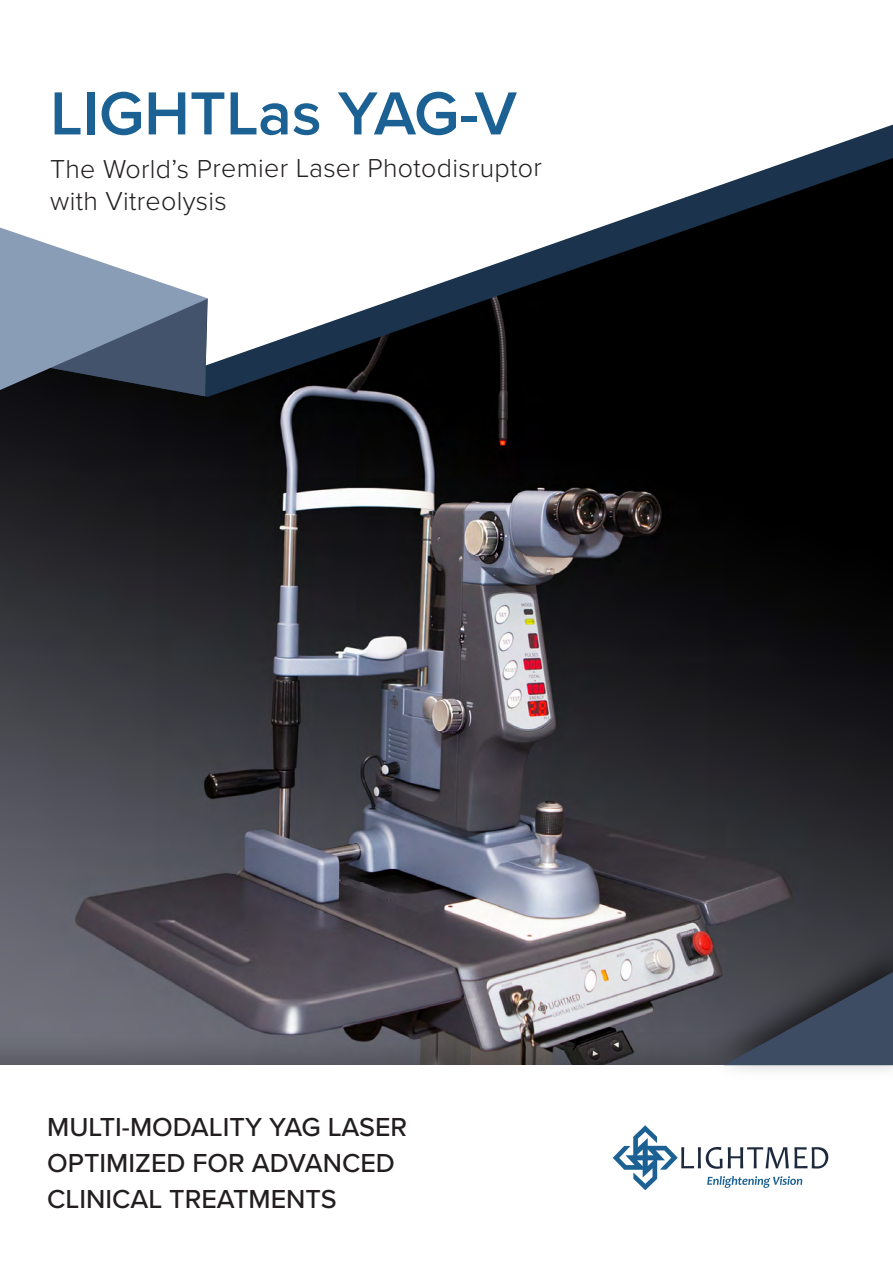
<style>
.page{position:relative;width:893px;height:1263px;background:#fff}
.page>*{position:absolute;margin:0;border:0;box-sizing:border-box;transform-origin:0 0}
.t1{font:600 63px "Proxima Nova";color:#1b6194}
.t2{font:500 27px/36px "Proxima Nova";color:#231f20}
.t3{font:300 26.85px/32.8px "Proxima Nova";letter-spacing:.005em;color:#231f20}
</style>
<div class="page">
<img style="left:0;top:396px;width:893px;height:626px">
<img style="left:0;top:1022px;width:691px;height:43px">
<img style="left:691px;top:926px;width:202px;height:145px">
<svg style="left:724px;top:969px;width:169px;height:96px;background:#3e4554"></svg>
<svg style="left:46px;top:124px;width:847px;height:273px"></svg>
<svg style="left:0;top:225px;width:208px;height:171px"></svg>
<svg style="left:613px;top:1125px;width:215px;height:65px"></svg>
<h1 class="t1" style="left:50px;top:66px;width:468px">LIGHTLas YAG-V</h1>
<p class="t3" style="left:50px;top:150px;width:494px">The World’s Premier Laser Photodisruptor with Vitreolysis</p>
<p class="t2" style="left:47px;top:1108px;width:361px">MULTI-MODALITY YAG LASER<br>OPTIMIZED FOR ADVANCED<br>CLINICAL TREATMENTS</p>
</div>
